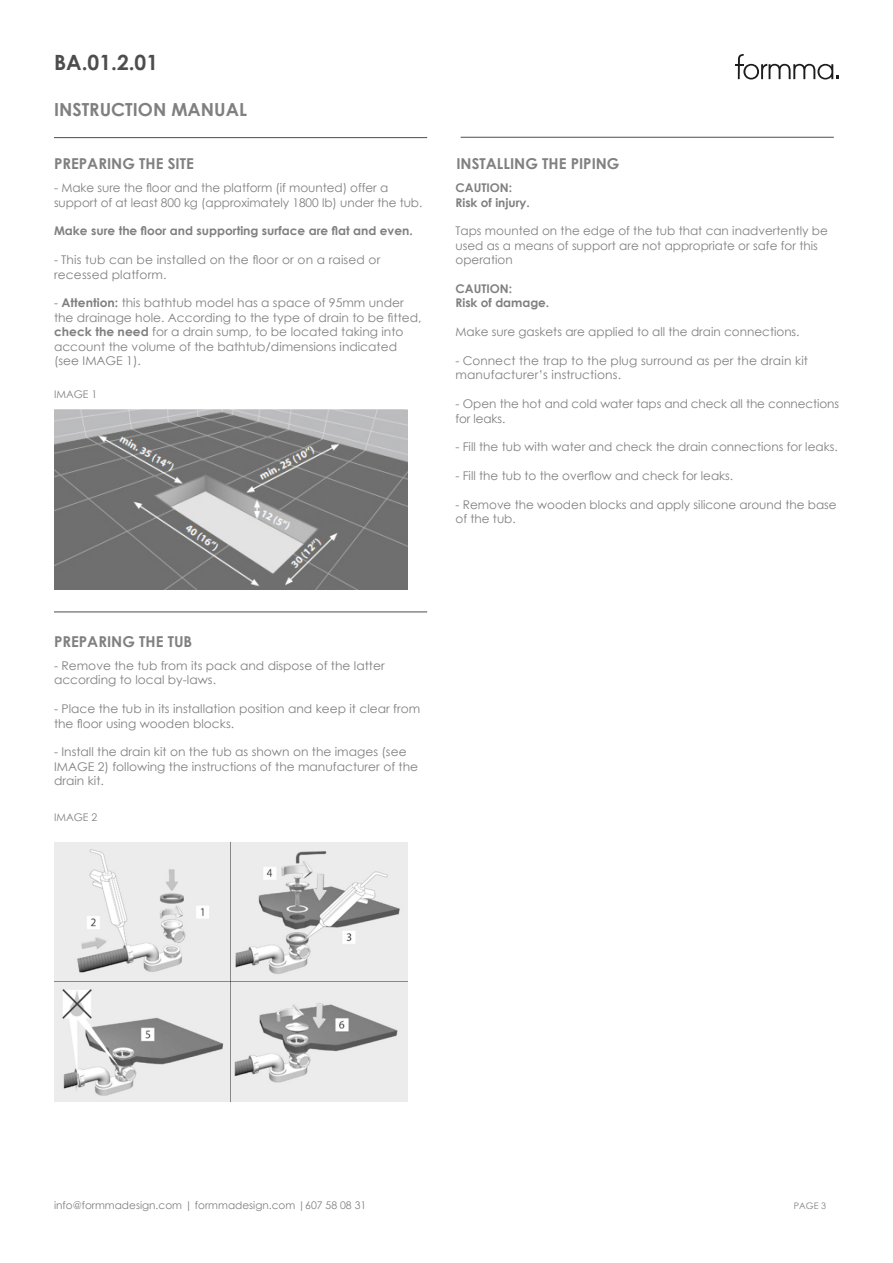
<style>
.page{position:relative;width:893px;height:1263px;background:#fff}
.page>*{position:absolute;margin:0;border:0;box-sizing:border-box;transform-origin:0 0}
.t1{font:700 21px "Century Gothic";color:#4d4d4d}
.t2{font:700 18px "Century Gothic";color:#808080}
.t3{font:700 15px "Century Gothic";color:#808080}
.t4{font:12px/14.4px "Century Gothic";color:#808080}
.t5{font:700 12px/14.4px "Century Gothic";color:#808080}
.t6{font:10.5px "Century Gothic";color:#808080}
.t7{font:9px "Century Gothic";color:#808080}
.s1{font-weight:700}
</style>
<div class="page">
<svg style="left:736px;top:54px;width:103px;height:25px"></svg>
<hr style="left:54px;top:612px;width:373px;height:1px;background:#4d4d4d">
<img style="left:54px;top:410px;width:353px;height:180px">
<img style="left:54px;top:843px;width:353px;height:258px">
<hr style="left:54px;top:137px;width:373px;height:1px;background:#4d4d4d">
<hr style="left:461px;top:137px;width:373px;height:1px;background:#4d4d4d">
<p class="t1" style="left:54px;top:46px;width:106px">BA.01.2.01</p>
<p class="t2" style="left:54px;top:96px;width:194px">INSTRUCTION MANUAL</p>
<p class="t3" style="left:54px;top:152px;width:141px">PREPARING THE SITE</p>
<p class="t3" style="left:456px;top:152px;width:165px">INSTALLING THE PIPING</p>
<p class="t4" style="left:54px;top:180px;width:370px">- Make sure the floor and the platform (if mounted) offer a support of at least 800 kg (approximately 1800 lb) under the tub.</p>
<p class="t5" style="left:54px;top:223px;width:360px">Make sure the floor and supporting surface are flat and even.</p>
<p class="t4" style="left:54px;top:252px;width:328px">- This tub can be installed on the floor or on a raised or recessed platform.</p>
<p class="t4" style="left:54px;top:296px;width:369px">- <span class="s1">Attention:</span> this bathtub model has a space of 95mm under the drainage hole. According to the type of drain to be fitted, <span class="s1">check the need</span> for a drain sump, to be located taking into account the volume of the bathtub/dimensions indicated (see IMAGE 1).</p>
<p class="t6" style="left:54px;top:387px;width:45px">IMAGE 1</p>
<p class="t5" style="left:455px;top:180px;width:76px">CAUTION:<br>Risk of injury.</p>
<p class="t4" style="left:455px;top:224px;width:374px">Taps mounted on the edge of the tub that can inadvertently be used as a means of support are not appropriate or safe for this operation</p>
<p class="t5" style="left:455px;top:281px;width:95px">CAUTION:<br>Risk of damage.</p>
<p class="t4" style="left:455px;top:324px;width:346px">Make sure gaskets are applied to all the drain connections.</p>
<p class="t4" style="left:455px;top:353px;width:354px">- Connect the trap to the plug surround as per the drain kit manufacturer’s instructions.</p>
<p class="t4" style="left:455px;top:396px;width:385px">- Open the hot and cold water taps and check all the connections for leaks.</p>
<p class="t4" style="left:455px;top:440px;width:384px">- Fill the tub with water and check the drain connections for leaks.</p>
<p class="t4" style="left:455px;top:468px;width:279px">- Fill the tub to the overflow and check for leaks.</p>
<p class="t4" style="left:455px;top:497px;width:383px">- Remove the wooden blocks and apply silicone around the base of the tub.</p>
<p class="t3" style="left:54px;top:630px;width:140px">PREPARING THE TUB</p>
<p class="t4" style="left:54px;top:658px;width:332px">- Remove the tub from its pack and dispose of the latter according to local by-laws.</p>
<p class="t4" style="left:54px;top:701px;width:368px">- Place the tub in its installation position and keep it clear from the floor using wooden blocks.</p>
<p class="t4" style="left:54px;top:745px;width:366px">- Install the drain kit on the tub as shown on the images (see<br>IMAGE 2) following the instructions of the manufacturer of the drain kit.</p>
<p class="t6" style="left:54px;top:810px;width:45px">IMAGE 2</p>
<p class="t6" style="left:54px;top:1198px;width:314px">info@formmadesign.com | formmadesign.com |607 58 08 31</p>
<p class="t7" style="left:794px;top:1199px;width:34px">PAGE 3</p>
</div>
